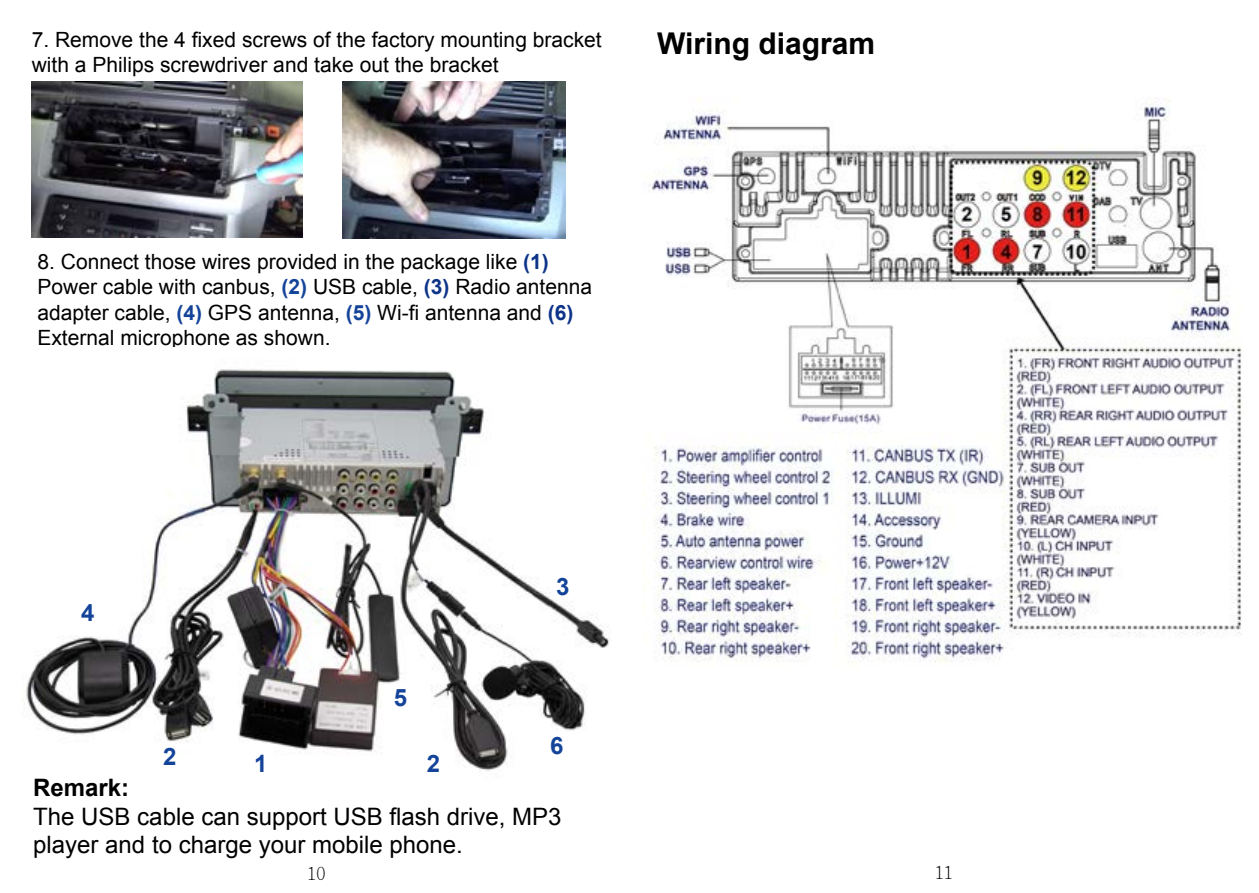
<style>
.page{position:relative;width:1259px;height:893px;background:#fff}
.page>*{position:absolute;margin:0;border:0;box-sizing:border-box;transform-origin:0 0}
.t1{font:700 30px "Arial";color:#000}
.t2{font:24px/28.8px "Arial";color:#000}
.t3{font:700 24px "Arial";color:#14439a}
.t4{font:700 24px "Arial";color:#000}
.t5{font:21px/25.2px "Arial";color:#000}
.t6{font:300 18px "Adobe Ming Std";color:#000}
.s1{font-weight:700;color:#0c3388}
.s2{font-weight:700;color:#14439a}
</style>
<div class="page">
<img style="left:24px;top:369px;width:585px;height:402px">
<img style="left:32px;top:81px;width:270px;height:157px">
<img style="left:343px;top:81px;width:223px;height:157px">
<img style="left:648px;top:99px;width:594px;height:563px">
<p class="t5" style="left:32px;top:27px;width:571px">7. Remove the 4 fixed screws of the factory mounting bracket with a Philips screwdriver and take out the bracket</p>
<h1 class="t1" style="left:657px;top:24px;width:220px">Wiring diagram</h1>
<p class="t5" style="left:37px;top:249px;width:556px">8. Connect those wires provided in the package like <span class="s1">(1)<br></span>Power cable with canbus, <span class="s2">(2)</span> USB cable, <span class="s1">(3)</span> Radio antenna adapter cable, <span class="s2">(4)</span> GPS antenna, <span class="s2">(5)</span> Wi-fi antenna and <span class="s1">(6)<br></span>External microphone as shown.</p>
<p class="t3" style="left:81px;top:596px;width:15px">4</p>
<p class="t3" style="left:394px;top:681px;width:15px">5</p>
<p class="t3" style="left:163px;top:740px;width:15px">2</p>
<p class="t3" style="left:427px;top:748px;width:15px">2</p>
<p class="t3" style="left:254px;top:748px;width:15px">1</p>
<p class="t3" style="left:556px;top:571px;width:15px">3</p>
<p class="t3" style="left:550px;top:730px;width:15px">6</p>
<p class="t4" style="left:33px;top:772px;width:98px">Remark:</p>
<p class="t2" style="left:33px;top:802px;width:530px">The USB cable can support USB flash drive, MP3 player and to charge your mobile phone.</p>
<p class="t6" style="left:307px;top:864px;width:20px">10</p>
<p class="t6" style="left:935px;top:862px;width:20px">11</p>
</div>
